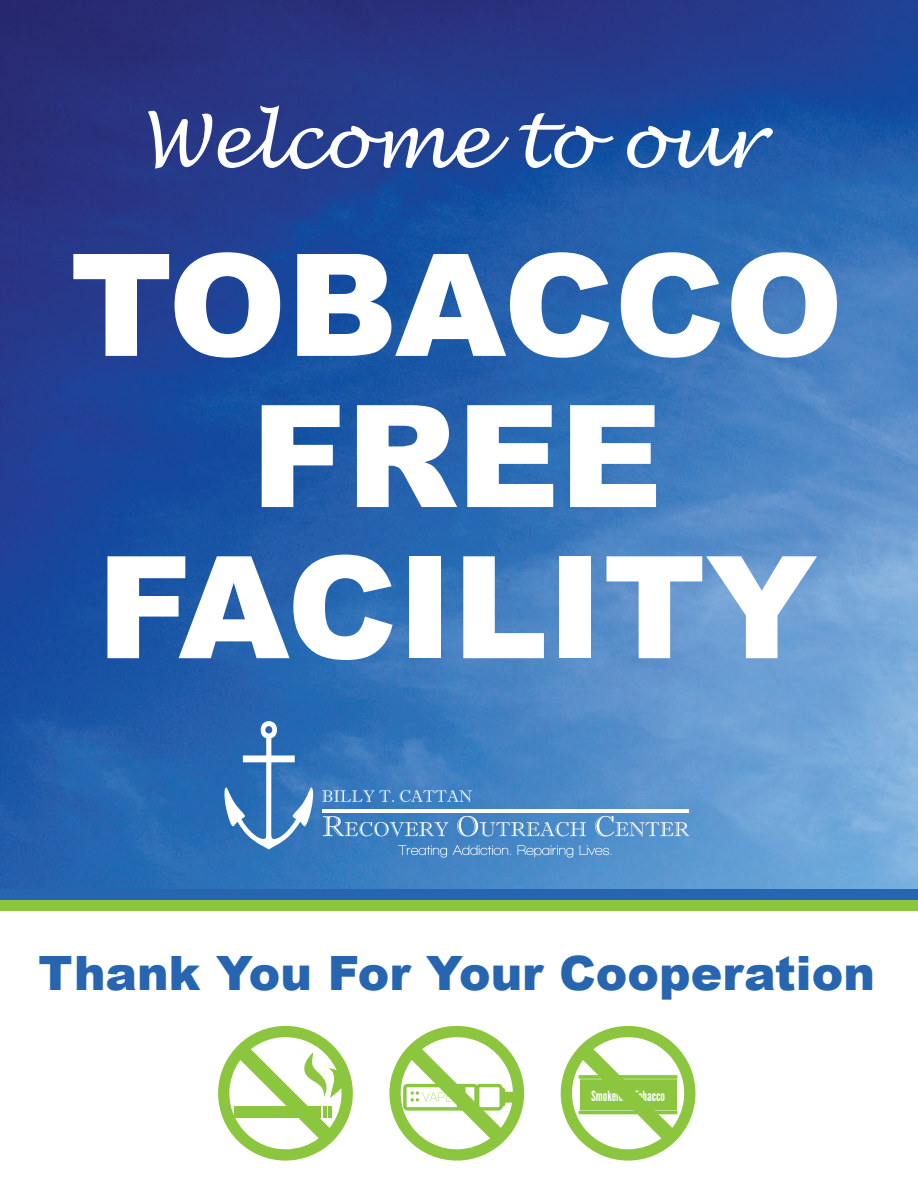
<style>
.page{position:relative;width:918px;height:1190px;background:#fff}
.page>*{position:absolute;margin:0;border:0;box-sizing:border-box;transform-origin:0 0}
.t1{font:900 142.35px/151.2px "Arial";color:#fff;text-align:center}
.t2{font:italic 72.15px "Lucida Handwriting";color:#fff}
.t3{font:900 47.25px "Arial";color:#2765b1}
.t4{font:14.1px "League Gothic";color:#fff}
</style>
<div class="page">
<img style="left:0;top:0;width:917px;height:889px">
<svg style="left:218px;top:1026px;width:135px;height:134px"></svg>
<svg style="left:389px;top:1026px;width:135px;height:134px"></svg>
<svg style="left:560px;top:1026px;width:135px;height:134px"></svg>
<div style="left:0;top:900px;width:917px;height:10px;background:#8bc63e"></div>
<div style="left:0;top:889px;width:917px;height:11px;background:#2765b1"></div>
<svg style="left:398px;top:845px;width:213px;height:12px;background:#649acf"></svg>
<svg style="left:323px;top:816px;width:366px;height:20px;background:#649acf"></svg>
<svg style="left:322px;top:790px;width:149px;height:12px;background:#6196cc"></svg>
<hr style="left:322px;top:809px;width:366px;height:3px;background:#fff">
<svg style="left:224px;top:721px;width:89px;height:128px"></svg>
<h2 class="t2" style="left:140px;top:98px;width:623px">Welcome to our</h2>
<h1 class="t1" style="left:70px;top:225px;width:774px">TOBACCO<br>FREE<br>FACILITY</h1>
<p class="t3" style="left:39px;top:938px;width:837px">Thank You For Your Cooperation</p>
<p class="t4" style="left:591px;top:1087px;width:75px">Smokeless Tobacco</p>
</div>
